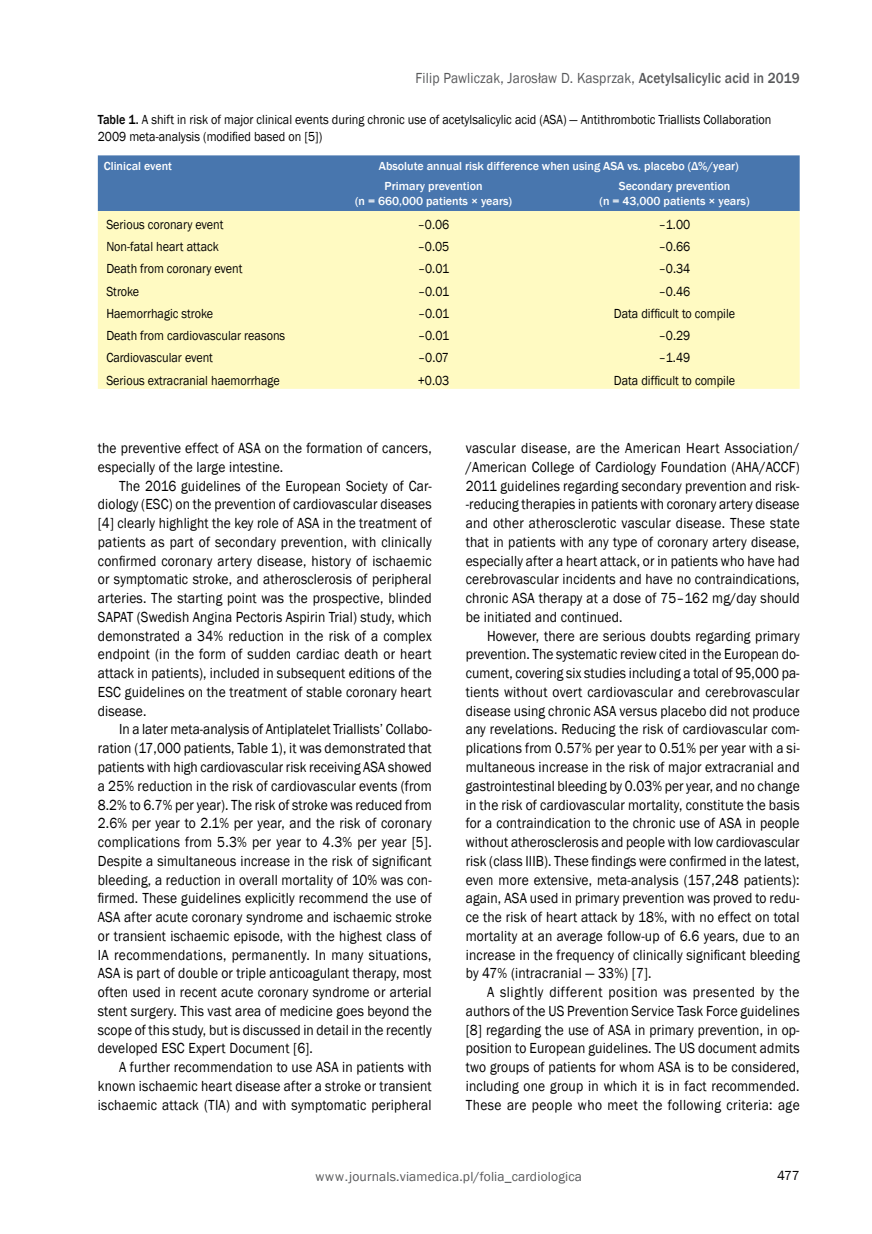
<style>
.page{position:relative;width:872px;height:1234px;background:#fff}
.page>*{position:absolute;margin:0;border:0;box-sizing:border-box;transform-origin:0 0}
.t1{font:15px/18.8px "Franklin Gothic";letter-spacing:.01em;color:#000;text-align:justify;scale:.9 1}
.t2{font:15px "Franklin Gothic";letter-spacing:.01em;color:#58595b;scale:.9 1}
.t3{font:13.5px/16.5px "Franklin Gothic";color:#000;scale:.9 1}
.t4{font:13.5px "Franklin Gothic";letter-spacing:.01em;color:#58595b}
.t5{font:13.5px "Franklin Gothic";color:#000}
.t6{font:500 12px/20.2px "Franklin Gothic";color:#fff}
.s1{font-weight:500}
</style>
<div class="page">
<div style="left:98px;top:155px;width:701px;height:56px;background:#4876ae"></div>
<div style="left:98px;top:211px;width:701px;height:178px;background:#fffac2"></div>
<p class="t2" style="left:415px;top:69px;width:428px">Filip Pawliczak, Jarosław D. Kasprzak, <span class="s1">Acetylsalicylic acid in 2019</span></p>
<p class="t3" style="left:98px;top:112px;width:750px"><span class="s1">Table 1.</span> A shift in risk of major clinical events during chronic use of acetylsalicylic acid (ASA) — Antithrombotic Triallists Collaboration<br>2009 meta-analysis (modified based on [5])</p>
<p class="t6" style="left:104px;top:156px;width:70px">Clinical event</p>
<p class="t6" style="left:385px;top:156px;width:355px;text-indent:-6px">Absolute annual risk difference when using ASA vs. placebo (Δ%/year)<br>Primary prevention</p>
<p class="t6" style="left:355px;top:191px;width:159px">(n = 660,000 patients × years)</p>
<p class="t6" style="left:599px;top:179px;width:152px;line-height:15px;text-align:center">Secondary prevention<br>(n = 43,000 patients × years)</p>
<p class="t3" style="left:106px;top:216px;width:132px">Serious coronary event</p>
<p class="t3" style="left:418px;top:216px;width:37px">–0.06</p>
<p class="t3" style="left:659px;top:216px;width:36px">–1.00</p>
<p class="t3" style="left:106px;top:239px;width:126px">Non-fatal heart attack</p>
<p class="t3" style="left:418px;top:239px;width:37px">–0.05</p>
<p class="t3" style="left:658px;top:239px;width:37px">–0.66</p>
<p class="t3" style="left:106px;top:261px;width:153px">Death from coronary event</p>
<p class="t3" style="left:418px;top:261px;width:36px">–0.01</p>
<p class="t3" style="left:658px;top:261px;width:37px">–0.34</p>
<p class="t3" style="left:106px;top:283px;width:38px">Stroke</p>
<p class="t3" style="left:418px;top:283px;width:36px">–0.01</p>
<p class="t3" style="left:658px;top:283px;width:37px">–0.46</p>
<p class="t3" style="left:106px;top:305px;width:120px">Haemorrhagic stroke</p>
<p class="t3" style="left:418px;top:305px;width:36px">–0.01</p>
<p class="t3" style="left:614px;top:305px;width:136px">Data difficult to compile</p>
<p class="t3" style="left:106px;top:327px;width:200px">Death from cardiovascular reasons</p>
<p class="t3" style="left:418px;top:327px;width:36px">–0.01</p>
<p class="t3" style="left:659px;top:327px;width:37px">–0.29</p>
<p class="t3" style="left:106px;top:350px;width:120px">Cardiovascular event</p>
<p class="t3" style="left:418px;top:350px;width:36px">–0.07</p>
<p class="t3" style="left:659px;top:350px;width:36px">–1.49</p>
<p class="t3" style="left:106px;top:372px;width:194px">Serious extracranial haemorrhage</p>
<p class="t3" style="left:418px;top:372px;width:37px">+0.03</p>
<p class="t3" style="left:614px;top:372px;width:136px">Data difficult to compile</p>
<p class="t1" style="left:98px;top:439px;width:372px">the preventive effect of ASA on the formation of cancers, especially of the large intestine.</p>
<p class="t1" style="left:98px;top:476px;width:372px;text-indent:21px">The 2016 guidelines of the European Society of Car&shy;diology (ESC) on the prevention of cardiovascular diseases [4] clearly highlight the key role of ASA in the treatment of patients as part of secondary prevention, with clinically confirmed coronary artery disease, history of ischaemic or symptomatic stroke, and atherosclerosis of peripheral arteries. The starting point was the prospective, blinded SAPAT (Swedish Angina Pectoris Aspirin Trial) study, which demonstrated a 34% reduction in the risk of a complex endpoint (in the form of sudden cardiac death or heart attack in patients), included in subsequent editions of the ESC guidelines on the treatment of stable coronary heart disease.</p>
<p class="t1" style="left:98px;top:720px;width:372px;text-indent:21px">In a later meta-analysis of Antiplatelet Triallists’ Collabo&shy;ration (17,000 patients, Table 1), it was demonstrated that patients with high cardiovascular risk receiving ASA showed a 25% reduction in the risk of cardiovascular events (from 8.2% to 6.7% per year). The risk of stroke was reduced from 2.6% per year to 2.1% per year, and the risk of coronary complications from 5.3% per year to 4.3% per year [5].<br>Despite a simultaneous increase in the risk of significant bleeding, a reduction in overall mortality of 10% was con&shy;firmed. These guidelines explicitly recommend the use of ASA after acute coronary syndrome and ischaemic stroke or transient ischaemic episode, with the highest class of IA recommendations, permanently. In many situations, ASA is part of double or triple anticoagulant therapy, most often used in recent acute coronary syndrome or arterial stent surgery. This vast area of medicine goes beyond the scope of this study, but is discussed in detail in the recently developed ESC Expert Document [6].</p>
<p class="t1" style="left:98px;top:1057px;width:372px;text-indent:21px">A further recommendation to use ASA in patients with known ischaemic heart disease after a stroke or transient ischaemic attack (TIA) and with symptomatic peripheral</p>
<p class="t1" style="left:466px;top:439px;width:372px">vascular disease, are the American Heart Association/ /American College of Cardiology Foundation (AHA/ACCF)<br>2011 guidelines regarding secondary prevention and risk--reducing therapies in patients with coronary artery disease and other atherosclerotic vascular disease. These state that in patients with any type of coronary artery disease, especially after a heart attack, or in patients who have had cerebrovascular incidents and have no contraindications, chronic ASA therapy at a dose of 75–162 mg/day should be initiated and continued.</p>
<p class="t1" style="left:466px;top:626px;width:372px;text-indent:21px">However, there are serious doubts regarding primary prevention. The systematic review cited in the European do&shy;cument, covering six studies including a total of 95,000 pa&shy;tients without overt cardiovascular and cerebrovascular disease using chronic ASA versus placebo did not produce any revelations. Reducing the risk of cardiovascular com&shy;plications from 0.57% per year to 0.51% per year with a si&shy;multaneous increase in the risk of major extracranial and gastrointestinal bleeding by 0.03% per year, and no change in the risk of cardiovascular mortality, constitute the basis for a contraindication to the chronic use of ASA in people without atherosclerosis and people with low cardiovascular risk (class IIIB). These findings were confirmed in the latest, even more extensive, meta-analysis (157,248 patients): again, ASA used in primary prevention was proved to redu&shy;ce the risk of heart attack by 18%, with no effect on total mortality at an average follow-up of 6.6 years, due to an increase in the frequency of clinically significant bleeding by 47% (intracranial — 33%) [7].</p>
<p class="t1" style="left:466px;top:982px;width:372px;text-indent:21px">A slightly different position was presented by the authors of the US Prevention Service Task Force guidelines [8] regarding the use of ASA in primary prevention, in op&shy;position to European guidelines. The US document admits two groups of patients for whom ASA is to be considered, including one group in which it is in fact recommended.<br>These are people who meet the following criteria: age</p>
<p class="t4" style="left:315px;top:1168px;width:268px">www.journals.viamedica.pl/folia_cardiologica</p>
<p class="t5" style="left:777px;top:1166px;width:24px">477</p>
</div>
